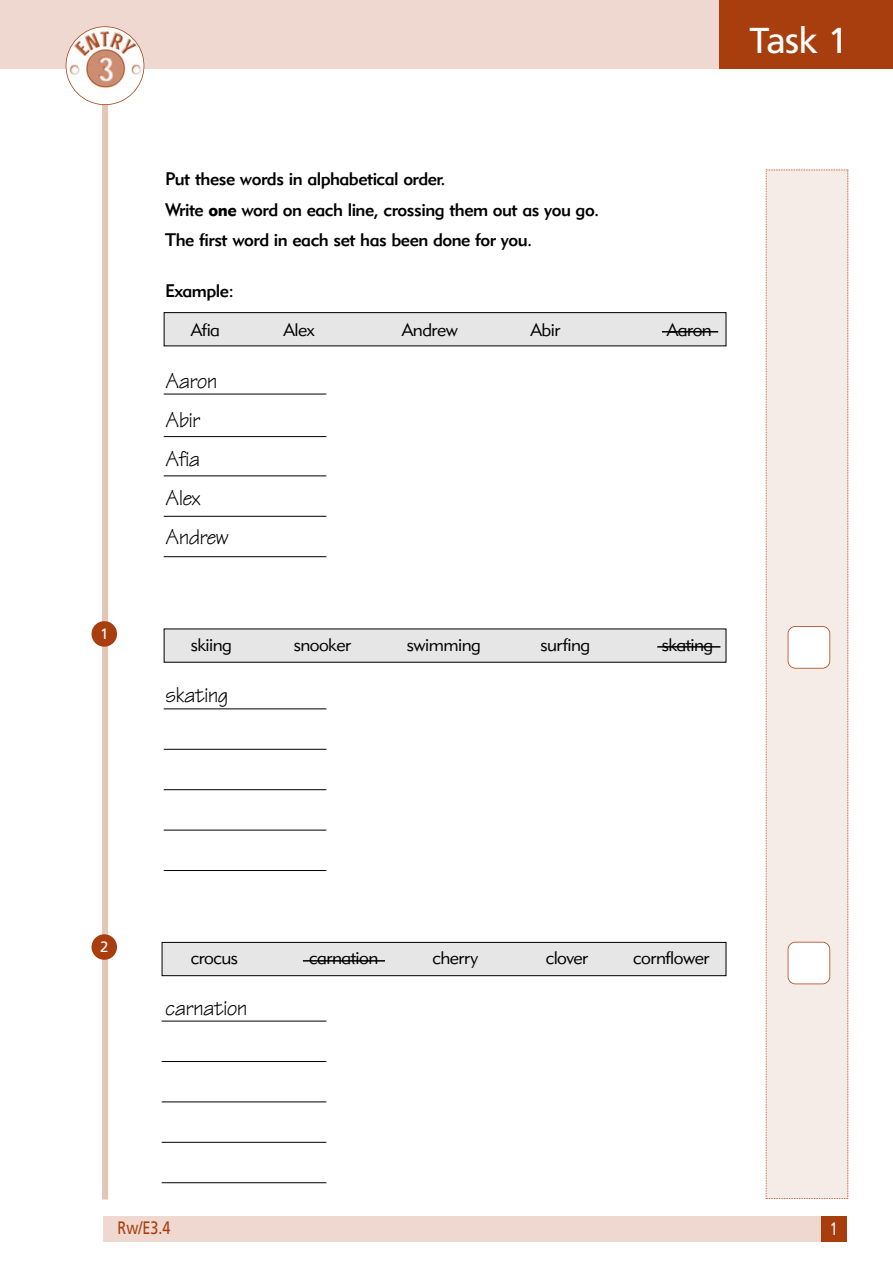
<style>
.page{position:relative;width:893px;height:1262px;background:#fff}
.page>*{position:absolute;margin:0;border:0;box-sizing:border-box;transform-origin:0 0}
.t1{font:36px "Frutiger";color:#fff}
.t2{font:22.5px/39px "Tekton";letter-spacing:-.03em;color:#000}
.t3{font:18px/30px "Geometric 415 BT Medium A";letter-spacing:-.03em;color:#000}
.t4{font:18px "Geometric 415 BT Lite A";letter-spacing:-.03em;color:#000}
.t5{font:18px "Frutiger";color:#a83d0d;scale:.8 1}
.t6{font:18px "Frutiger";color:#fff;scale:.8 1}
.t7{font:15px "Frutiger";color:#fff}
.s1{font-family:"Geometric 415 BT Black A"}
</style>
<div class="page">
<div style="left:102px;top:102px;width:6px;height:1097px;background:#e5c5b6"></div>
<div style="left:718px;top:0;width:174px;height:69px;background:#a83d0d"></div>
<div style="left:0;top:0;width:718px;height:69px;background:#eed8cf"></div>
<div style="left:66px;top:26px;width:78px;height:79px;border:2px solid #a83d0d;border-radius:50%"></div>
<div style="left:765px;top:170px;width:83px;height:1029px;background:#f6ece7"></div>
<div style="left:788px;top:626px;width:41px;height:42px;background:#fff;border-radius:7px"></div>
<div style="left:787px;top:626px;width:43px;height:42px;border:2px solid #a83d0d;border-radius:8px"></div>
<div style="left:788px;top:942px;width:41px;height:42px;background:#fff;border-radius:7px"></div>
<div style="left:787px;top:941px;width:43px;height:43px;border:2px solid #a83d0d;border-radius:8px"></div>
<div style="left:91px;top:621px;width:26px;height:25px;background:#a83d0d;border-radius:50%"></div>
<div style="left:91px;top:934px;width:26px;height:25px;background:#a83d0d;border-radius:50%"></div>
<div style="left:164px;top:312px;width:562px;height:34px;background:#e6e6e6"></div>
<div style="left:164px;top:312px;width:562px;height:34px;border:1px solid #000"></div>
<div style="left:162px;top:942px;width:564px;height:33px;background:#e6e6e6"></div>
<div style="left:162px;top:942px;width:564px;height:34px;border:1px solid #000"></div>
<div style="left:164px;top:629px;width:562px;height:33px;background:#e6e6e6"></div>
<hr style="left:164px;top:708px;width:162px;height:1px;background:#000">
<hr style="left:164px;top:749px;width:162px;height:1px;background:#000">
<hr style="left:164px;top:789px;width:162px;height:1px;background:#000">
<hr style="left:164px;top:829px;width:162px;height:1px;background:#000">
<hr style="left:164px;top:870px;width:162px;height:1px;background:#000">
<hr style="left:164px;top:394px;width:162px;height:1px;background:#000">
<hr style="left:164px;top:436px;width:162px;height:1px;background:#000">
<hr style="left:164px;top:475px;width:162px;height:1px;background:#000">
<hr style="left:164px;top:516px;width:162px;height:1px;background:#000">
<hr style="left:164px;top:556px;width:162px;height:1px;background:#000">
<hr style="left:162px;top:1020px;width:164px;height:1px;background:#000">
<hr style="left:162px;top:1061px;width:164px;height:1px;background:#000">
<hr style="left:162px;top:1101px;width:164px;height:1px;background:#000">
<hr style="left:162px;top:1142px;width:164px;height:1px;background:#000">
<hr style="left:162px;top:1182px;width:164px;height:1px;background:#000">
<div style="left:103px;top:1216px;width:718px;height:26px;background:#eed8cf"></div>
<div style="left:821px;top:1216px;width:25px;height:26px;background:#a83d0d"></div>
<hr style="left:662px;top:331px;width:56px;height:1px;background:#000">
<hr style="left:657px;top:646px;width:63px;height:1px;background:#000">
<hr style="left:303px;top:960px;width:82px;height:1px;background:#000">
<p class="t7" style="left:100px;top:628px;width:10px">1</p>
<h1 class="t1" style="left:749px;top:26px;width:100px">Task 1</h1>
<p class="t3" style="left:165px;top:166px;width:436px">Put these words in alphabetical order.<br>Write <span class="s1">one</span> word on each line, crossing them out as you go.<br>The first word in each set has been done for you.</p>
<p class="t3" style="left:165px;top:277px;width:70px">Example:</p>
<p class="t4" style="left:191px;top:323px;width:31px">Afia</p>
<p class="t4" style="left:283px;top:323px;width:33px">Alex</p>
<p class="t4" style="left:402px;top:323px;width:58px">Andrew</p>
<p class="t4" style="left:530px;top:323px;width:31px">Abir</p>
<p class="t4" style="left:666px;top:323px;width:47px">Aaron</p>
<p class="t2" style="left:165px;top:365px;width:65px">Aaron<br>Abir<br>Afia<br>Alex<br>Andrew</p>
<p class="t4" style="left:191px;top:638px;width:43px">skiing</p>
<p class="t4" style="left:294px;top:638px;width:58px">snooker</p>
<p class="t4" style="left:407px;top:638px;width:76px">swimming</p>
<p class="t4" style="left:540px;top:638px;width:51px">surfing</p>
<p class="t4" style="left:661px;top:638px;width:53px">skating</p>
<p class="t2" style="left:165px;top:678px;width:65px">skating</p>
<p class="t7" style="left:100px;top:941px;width:10px">2</p>
<p class="t4" style="left:191px;top:951px;width:49px">crocus</p>
<p class="t4" style="left:309px;top:951px;width:71px">carnation</p>
<p class="t4" style="left:432px;top:951px;width:47px">cherry</p>
<p class="t4" style="left:545px;top:951px;width:44px">clover</p>
<p class="t4" style="left:633px;top:951px;width:77px">cornflower</p>
<p class="t2" style="left:165px;top:992px;width:84px">carnation</p>
<p class="t5" style="left:118px;top:1220px;width:68px">Rw/E3.4</p>
<p class="t6" style="left:829px;top:1221px;width:12px">1</p>
</div>
